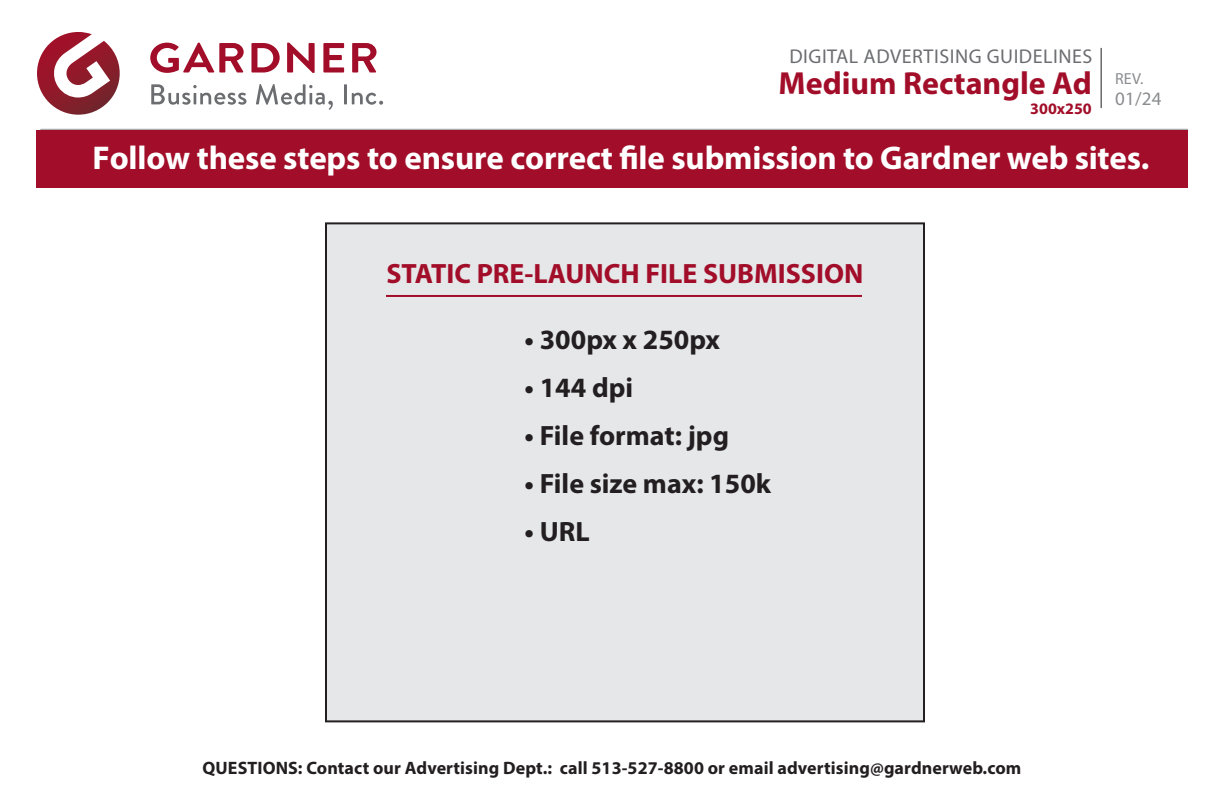
<style>
.page{position:relative;width:1224px;height:800px;background:#fff}
.page>*{position:absolute;margin:0;border:0;box-sizing:border-box;transform-origin:0 0}
.t1{font:700 33px "Myriad Pro";letter-spacing:-.005em;color:#fff}
.t2{font:700 32px "Myriad Pro";color:#a20e29}
.t3{font:700 28px "Myriad Pro";color:#231f20}
.t4{font:700 28px "Myriad Pro";color:#a20e29}
.t5{font:20px "Myriad Pro";letter-spacing:.025em;color:#6c6d70}
.t6{font:700 18px "Myriad Pro";letter-spacing:.005em;color:#231f20}
.t7{font:700 16px "Myriad Pro";color:#a20e29}
</style>
<div class="page">
<hr style="left:40px;top:129px;width:1148px;height:2px;background:#a8a9ad">
<hr style="left:1101px;top:48px;width:1px;height:60px;background:#231f20">
<div style="left:36px;top:130px;width:1152px;height:58px;background:#a20e29"></div>
<svg style="left:37px;top:32px;width:83px;height:83px"></svg>
<svg style="left:150px;top:43px;width:227px;height:30px"></svg>
<svg style="left:151px;top:84px;width:232px;height:26px"></svg>
<div style="left:326px;top:223px;width:598px;height:498px;background:#e6e7e9"></div>
<div style="left:325px;top:222px;width:600px;height:500px;border:2px solid #231f20"></div>
<hr style="left:386px;top:295px;width:476px;height:2px;background:#a20e29">
<p class="t5" style="left:789px;top:44px;width:304px">DIGITAL ADVERTISING GUIDELINES</p>
<h2 class="t2" style="left:779px;top:63px;width:366px">Medium Rectangle Ad <sup>REV.</sup></h2>
<p class="t7" style="left:1030px;top:98px;width:133px">300x250 <sup>01/24</sup></p>
<h1 class="t1" style="left:92px;top:137px;width:1059px">Follow these steps to ensure correct file submission to Gardner web sites.</h1>
<h3 class="t4" style="left:387px;top:255px;width:478px">STATIC PRE-LAUNCH FILE SUBMISSION</h3>
<h3 class="t3" style="left:525px;top:321px;width:197px">• 300px x 250px</h3>
<h3 class="t3" style="left:525px;top:369px;width:110px">• 144 dpi</h3>
<h3 class="t3" style="left:525px;top:417px;width:206px">• File format: jpg</h3>
<h3 class="t3" style="left:525px;top:465px;width:248px">• File size max: 150k</h3>
<h3 class="t3" style="left:525px;top:513px;width:67px">• URL</h3>
<p class="t6" style="left:203px;top:756px;width:820px">QUESTIONS: Contact our Advertising Dept.: call 513-527-8800 or email advertising@gardnerweb.com</p>
</div>
